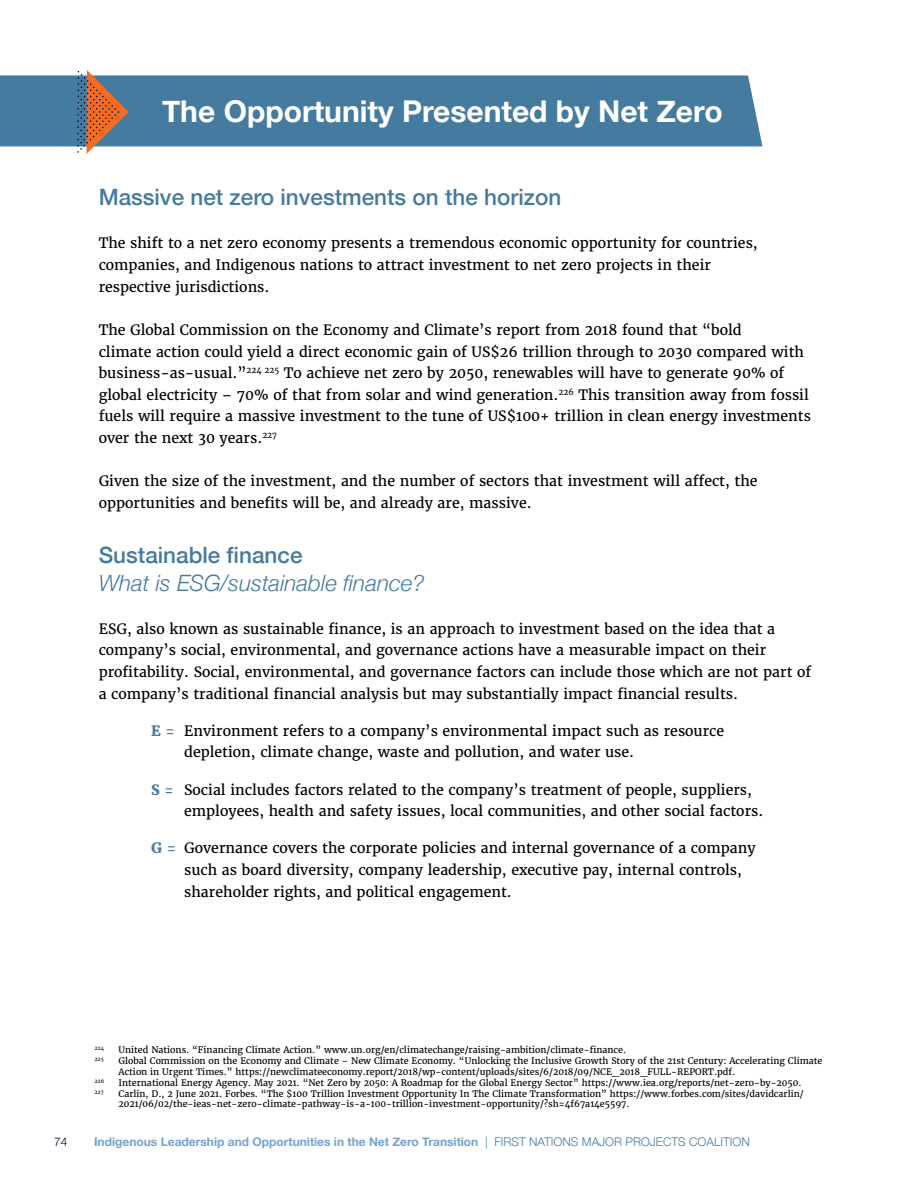
<style>
.page{position:relative;width:918px;height:1188px;background:#fff}
.page>*{position:absolute;margin:0;border:0;box-sizing:border-box;transform-origin:0 0}
.t1{font:700 30px "Helvetica Neue";color:#fff}
.t2{font:500 22.5px "Helvetica Neue";color:#457b9f}
.t3{font:italic 300 22.5px "Helvetica Neue";color:#457b9f}
.t4{font:14.25px/21.6px "Merriweather";color:#000}
.t5{font:700 12px "Helvetica Neue";color:#73a3cf}
.t6{font:300 12px "Helvetica Neue";color:#000641}
.t7{font:9px/10.8px "Merriweather";color:#000}
.t8{font:5.25px "Merriweather";color:#000}
.s1{font-weight:800;color:#457b9f}
.s2{color:#457b9f}
.s3{font-weight:300;color:#457b9f}
</style>
<div class="page">
<div style="left:0;top:75px;width:762px;height:71px;background:#457b9f"></div>
<svg style="left:77px;top:70px;width:52px;height:84px;background:#9d8379"></svg>
<h1 class="t1" style="left:162px;top:88px;width:562px">The Opportunity Presented by Net Zero</h1>
<h2 class="t2" style="left:99px;top:179px;width:464px">Massive net zero investments on the horizon</h2>
<p class="t4" style="left:99px;top:233px;width:661px">The shift to a net zero economy presents a tremendous economic opportunity for countries, companies, and Indigenous nations to attract investment to net zero projects in their respective jurisdictions.</p>
<p class="t4" style="left:99px;top:319px;width:714px">The Global Commission on the Economy and Climate’s report from 2018 found that “bold<br>climate action could yield a direct economic gain of US$26 trillion through to 2030 compared with business-as-usual.”<sup>224</sup> <sup>225</sup> To achieve net zero by 2050, renewables will have to generate 90% of global electricity – 70% of that from solar and wind generation.<sup>226</sup> This transition away from fossil fuels will require a massive investment to the tune of US$100+ trillion in clean energy investments over the next 30 years.<sup>227</sup></p>
<p class="t4" style="left:99px;top:470px;width:660px">Given the size of the investment, and the number of sectors that investment will affect, the opportunities and benefits will be, and already are, massive.</p>
<h2 class="t2" style="left:99px;top:537px;width:205px">Sustainable finance</h2>
<h2 class="t3" style="left:99px;top:565px;width:327px">What is ESG/sustainable finance?</h2>
<p class="t4" style="left:99px;top:618px;width:714px">ESG, also known as sustainable finance, is an approach to investment based on the idea that a company’s social, environmental, and governance actions have a measurable impact on their profitability. Social, environmental, and governance factors can include those which are not part of a company’s traditional financial analysis but may substantially impact financial results.</p>
<p class="t4" style="left:184px;top:720px;width:542px;text-indent:-33px"><span class="s1">E</span> <span class="s2">=</span> Environment refers to a company’s environmental impact such as resource depletion, climate change, waste and pollution, and water use.</p>
<p class="t4" style="left:184px;top:779px;width:581px;text-indent:-33px"><span class="s1">S</span> <span class="s2">=</span> Social includes factors related to the company’s treatment of people, suppliers, employees, health and safety issues, local communities, and other social factors.</p>
<p class="t4" style="left:184px;top:837px;width:573px;text-indent:-33px"><span class="s1">G</span> <span class="s2">=</span> Governance covers the corporate policies and internal governance of a company such as board diversity, company leadership, executive pay, internal controls, shareholder rights, and political engagement.</p>
<p class="t8" style="left:94px;top:1045px;width:11px">224</p>
<p class="t7" style="left:118px;top:1045px;width:509px">United Nations. “Financing Climate Action.” www.un.org/en/climatechange/raising-ambition/climate-finance.</p>
<p class="t8" style="left:94px;top:1056px;width:11px">225</p>
<p class="t7" style="left:118px;top:1056px;width:705px">Global Commission on the Economy and Climate – New Climate Economy. “Unlocking the Inclusive Growth Story of the 21st Century: Accelerating Climate<br>Action in Urgent Times.” https://newclimateeconomy.report/2018/wp-content/uploads/sites/6/2018/09/NCE_2018_FULL-REPORT.pdf.</p>
<p class="t8" style="left:94px;top:1078px;width:11px">226</p>
<p class="t7" style="left:118px;top:1077px;width:685px">International Energy Agency. May 2021. “Net Zero by 2050: A Roadmap for the Global Energy Sector” https://www.iea.org/reports/net-zero-by-2050.</p>
<p class="t8" style="left:94px;top:1088px;width:11px">227</p>
<p class="t7" style="left:118px;top:1088px;width:687px">Carlin, D., 2 June 2021. Forbes. “The $100 Trillion Investment Opportunity In The Climate Transformation” https://www.forbes.com/sites/davidcarlin/<br>2021/06/02/the-ieas-net-zero-climate-pathway-is-a-100-trillion-investment-opportunity/?sh=4f67a14e5597.</p>
<p class="t6" style="left:54px;top:1132px;width:15px">74</p>
<p class="t5" style="left:94px;top:1132px;width:657px">Indigenous Leadership and Opportunities in the Net Zero Transition <span class="s3">| FIRST NATIONS MAJOR PROJECTS COALITION</span></p>
</div>
